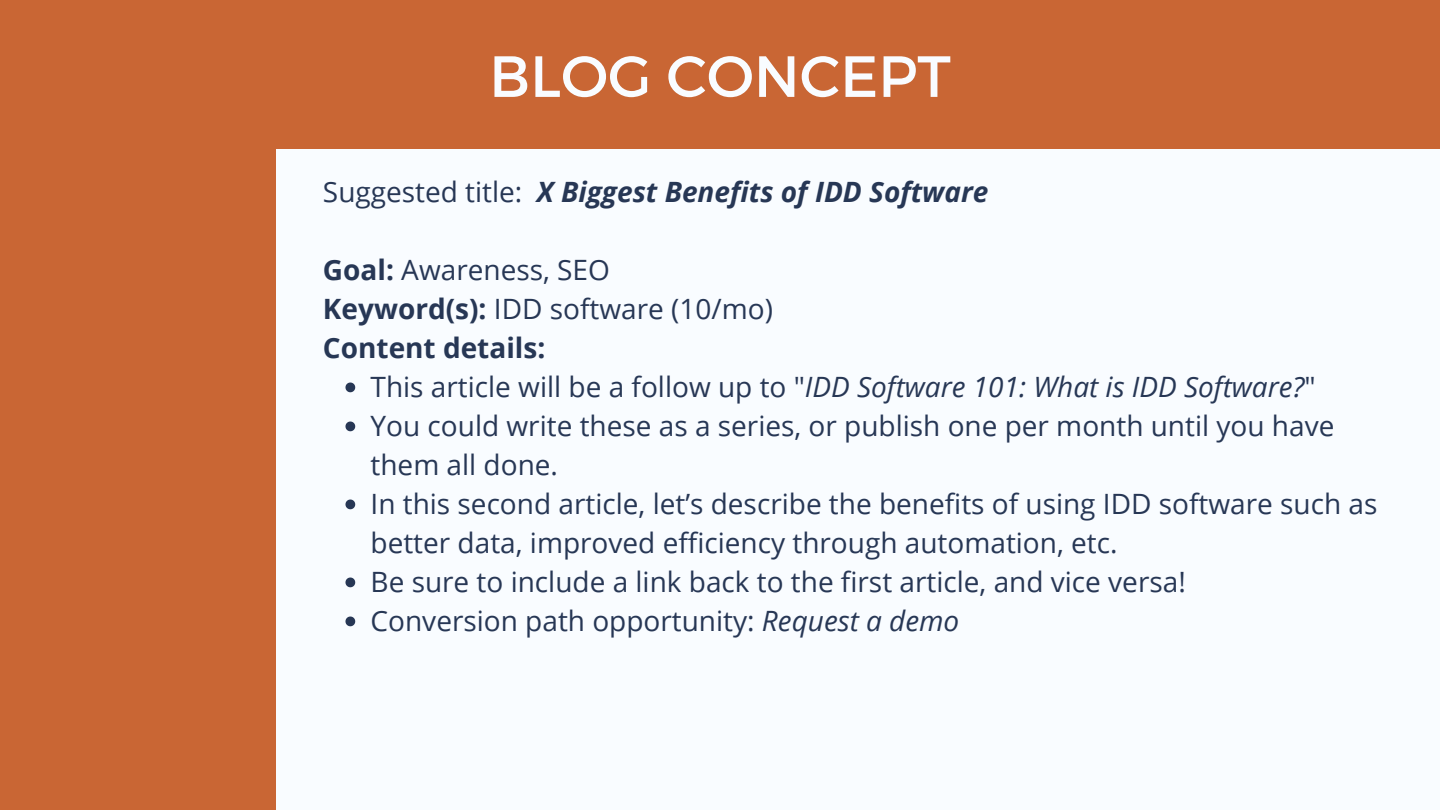
<style>
.page{position:relative;width:1440px;height:810px;background:#f9fcff}
.page>*{position:absolute;margin:0;border:0;box-sizing:border-box;transform-origin:0 0}
.t1{font:58px "Montserrat";color:#f9fcff}
.t2{font:28px/39px "Open Sans";color:#273755}
.t3{font:700 28px/39px "Open Sans";color:#273755}
.t4{font:italic 700 28px "Open Sans";color:#273755}
.s1{font-weight:400;font-style:normal}
.s2{font-weight:400}
.s3{font-style:italic}
</style>
<div class="page">
<div style="left:0;top:108px;width:276px;height:702px;background:#c96634"></div>
<div style="left:0;top:0;width:1440px;height:149px;background:#c96634"></div>
<svg style="left:345px;top:383px;width:10px;height:9px"></svg>
<svg style="left:345px;top:422px;width:10px;height:9px"></svg>
<svg style="left:345px;top:500px;width:10px;height:9px"></svg>
<svg style="left:345px;top:578px;width:10px;height:9px"></svg>
<svg style="left:345px;top:617px;width:10px;height:9px"></svg>
<h1 class="t1" style="left:489px;top:39px;width:463px">BLOG CONCEPT</h1>
<p class="t4" style="left:323px;top:172px;width:667px"><span class="s1">Suggested title:</span> X Biggest Benefits of IDD Software</p>
<p class="t3" style="left:323px;top:249px;width:451px">Goal: <span class="s2">Awareness, SEO<br></span>Keyword(s): <span class="s2">IDD software (10/mo)<br></span>Content details:</p>
<p class="t2" style="left:371px;top:366px;width:1008px">This article will be a follow up to "<span class="s3">IDD Software 101: What is IDD Software?</span>"<br>You could write these as a series, or publish one per month until you have them all done.<br>In this second article, let’s describe the benefits of using IDD software such as better data, improved efficiency through automation, etc.<br>Be sure to include a link back to the first article, and vice versa!<br>Conversion path opportunity: <span class="s3">Request a demo</span></p>
</div>
